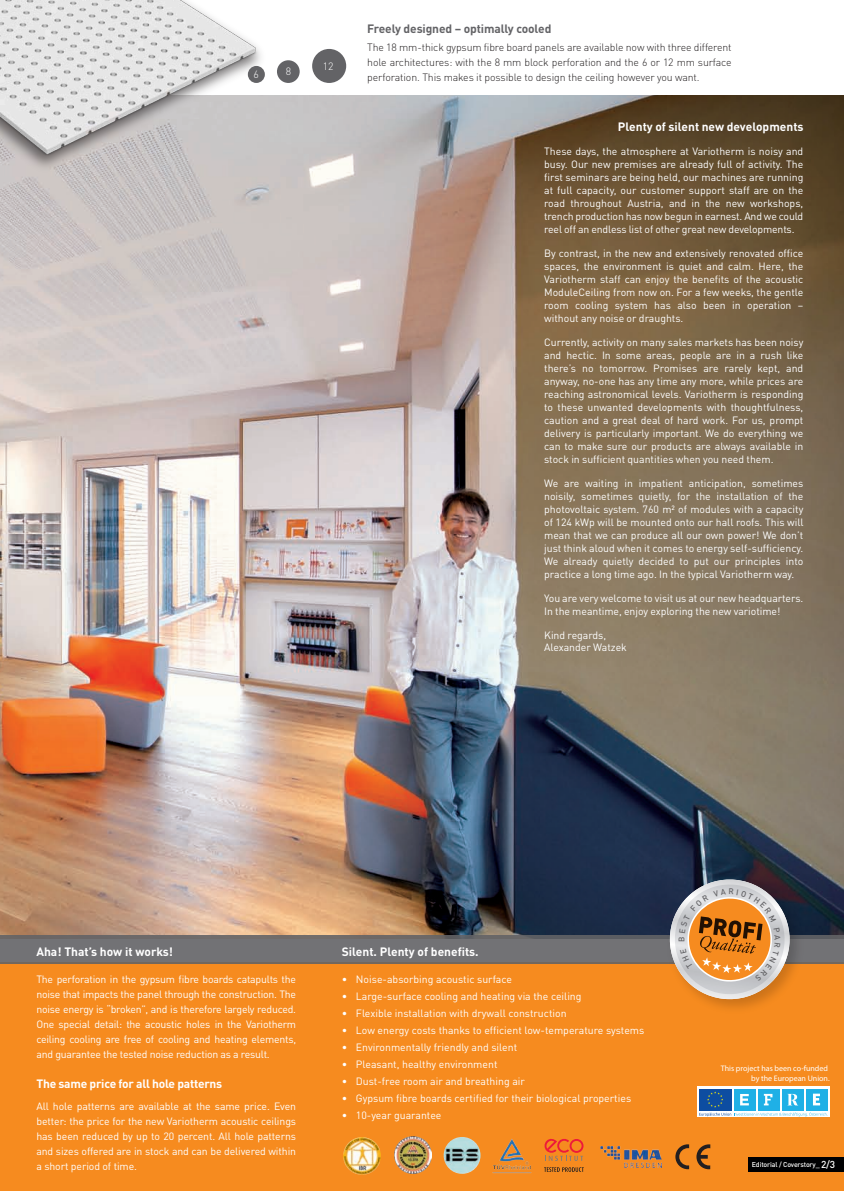
<style>
.page{position:relative;width:844px;height:1191px;background:#fff}
.page>*{position:absolute;margin:0;border:0;box-sizing:border-box;transform-origin:0 0}
.t1{font:700 12px "DIN Pro";color:#fff}
.t2{font:700 12px "DIN Pro";letter-spacing:-.02em;color:#fff}
.t3{font:700 12px "DIN Pro";letter-spacing:-.01em;color:#636366}
.t4{font:10.5px/13px "DIN Pro";color:#fff;text-align:justify}
.t5{font:300 10.5px/15px "DIN Pro";letter-spacing:-.01em;color:#231f20;text-align:justify}
.t6{font:300 10.5px "DIN Pro";color:#fff}
.t7{font:500 8.1px "DIN Pro";color:#636366}
.t8{font:8px/9.6px "Myriad Pro";color:#fff;text-align:right}
.t9{font:500 7px "DIN Pro";letter-spacing:-.02em;color:#fff}
.s1{font-size:10px}
</style>
<div class="page">
<img style="left:0;top:95px;width:843px;height:841px">
<div style="left:0;top:962px;width:843px;height:229px;background:#f68b1f"></div>
<div style="left:747px;top:1157px;width:96px;height:14px;background:#000001"></div>
<div style="left:696px;top:1086px;width:133px;height:31px;background:#fff"></div>
<div style="left:733px;top:1089px;width:22px;height:21px;background:#1fb0e6"></div>
<div style="left:757px;top:1089px;width:22px;height:21px;background:#1fb0e6"></div>
<div style="left:781px;top:1089px;width:22px;height:21px;background:#1fb0e6"></div>
<div style="left:805px;top:1089px;width:22px;height:21px;background:#1fb0e6"></div>
<div style="left:699px;top:1089px;width:32px;height:21px;background:#0d4da1"></div>
<svg style="left:699px;top:1091px;width:128px;height:25px"></svg>
<svg style="left:0;top:936px;width:843px;height:28px;background:#706f71"></svg>
<img style="left:0;top:65px;width:280px;height:116px">
<img style="left:0;top:0;width:267px;height:162px">
<img style="left:723px;top:872px;width:85px;height:137px">
<img style="left:343px;top:1137px;width:37px;height:37px">
<img style="left:492px;top:1139px;width:40px;height:35px">
<img style="left:443px;top:1137px;width:37px;height:37px;border-radius:18px">
<img style="left:394px;top:1137px;width:37px;height:37px">
<img style="left:600px;top:1146px;width:61px;height:21px">
<svg style="left:696px;top:1144px;width:14px;height:25px"></svg>
<svg style="left:675px;top:1144px;width:13px;height:25px"></svg>
<svg style="left:544px;top:1138px;width:39px;height:23px"></svg>
<svg style="left:544px;top:1167px;width:39px;height:5px"></svg>
<div style="left:277px;top:60px;width:22px;height:23px;background:#636366;border-radius:50%"></div>
<div style="left:248px;top:66px;width:17px;height:17px;background:#636366;border-radius:50%"></div>
<div style="left:312px;top:49px;width:34px;height:34px;background:#636366;border-radius:50%"></div>
<svg style="left:661px;top:871px;width:136px;height:136px"></svg>
<p class="t6" style="left:253px;top:66px;width:7px">6</p>
<p class="t6" style="left:286px;top:63px;width:7px">8</p>
<p class="t6" style="left:323px;top:58px;width:12px">12</p>
<p class="t3" style="left:367px;top:19px;width:185px">Freely designed – optimally cooled</p>
<p class="t5" style="left:367px;top:39px;width:366px">The 18 mm-thick gypsum fibre board panels are available now with three different hole architectures: with the 8 mm block perforation and the 6 or 12 mm surface perforation. This makes it possible to design the ceiling however you want.</p>
<p class="t1" style="left:617px;top:116px;width:187px">Plenty of silent new developments</p>
<p class="t4" style="left:544px;top:143px;width:260px">These days, the atmosphere at Variotherm is noisy and busy. Our new premises are already full of activity. The first seminars are being held, our machines are running at full capacity, our customer support staff are on the road throughout Austria, and in the new workshops, trench production has now begun in earnest. And we could reel off an endless list of other great new developments.</p>
<p class="t4" style="left:544px;top:245px;width:260px">By contrast, in the new and extensively renovated office spaces, the environment is quiet and calm. Here, the Variotherm staff can enjoy the benefits of the acoustic ModuleCeiling from now on. For a few weeks, the gentle room cooling system has also been in operation – without any noise or draughts.</p>
<p class="t4" style="left:544px;top:334px;width:261px">Currently, activity on many sales markets has been noisy and hectic. In some areas, people are in a rush like there’s no tomorrow. Promises are rarely kept, and anyway, no-one has any time any more, while prices are reaching astronomical levels. Variotherm is responding to these unwanted developments with thoughtfulness, caution and a great deal of hard work. For us, prompt delivery is particularly important. We do everything we can to make sure our products are always available in stock in sufficient quantities when you need them.</p>
<p class="t4" style="left:544px;top:475px;width:261px">We are waiting in impatient anticipation, sometimes noisily, sometimes quietly, for the installation of the photovoltaic system. 760 m² of modules with a capacity of 124 kWp will be mounted onto our hall roofs. This will mean that we can produce all our own power! We don’t just think aloud when it comes to energy self-sufficiency.<br>We already quietly decided to put our principles into practice a long time ago. In the typical Variotherm way.</p>
<p class="t4" style="left:544px;top:590px;width:260px">You are very welcome to visit us at our new headquarters.<br>In the meantime, enjoy exploring the new variotime!</p>
<p class="t4" style="left:544px;top:628px;width:84px;line-height:12px">Kind regards,<br>Alexander Watzek</p>
<p class="t1" style="left:36px;top:941px;width:138px">Aha! That’s how it works!</p>
<p class="t4" style="left:36px;top:970px;width:261px;line-height:15px">The perforation in the gypsum fibre boards catapults the noise that impacts the panel through the construction. The noise energy is “broken”, and is therefore largely reduced.<br>One special detail: the acoustic holes in the Variotherm ceiling cooling are free of cooling and heating elements, and guarantee the tested noise reduction as a result.</p>
<p class="t2" style="left:36px;top:1073px;width:187px">The same price for all hole patterns</p>
<p class="t4" style="left:36px;top:1097px;width:261px;line-height:15px">All hole patterns are available at the same price. Even better: the price for the new Variotherm acoustic ceilings has been reduced by up to 20 percent. All hole patterns and sizes offered are in stock and can be delivered within a short period of time.</p>
<p class="t1" style="left:341px;top:941px;width:138px">Silent. Plenty of benefits.</p>
<p class="t4" style="left:341px;top:971px;width:172px">• Noise-absorbing acoustic surface</p>
<p class="t4" style="left:341px;top:988px;width:241px">• Large-surface cooling and heating via the ceiling</p>
<p class="t4" style="left:341px;top:1005px;width:226px">• Flexible installation with drywall construction</p>
<p class="t4" style="left:341px;top:1022px;width:304px">• Low energy costs thanks to efficient low-temperature systems</p>
<p class="t4" style="left:341px;top:1039px;width:177px">• Environmentally friendly and silent</p>
<p class="t4" style="left:341px;top:1056px;width:157px">• Pleasant, healthy environment</p>
<p class="t4" style="left:341px;top:1073px;width:185px">• Dust-free room air and breathing air</p>
<p class="t4" style="left:341px;top:1090px;width:291px">• Gypsum fibre boards certified for their biological properties</p>
<p class="t4" style="left:341px;top:1107px;width:101px">• 10-year guarantee</p>
<p class="t7" style="left:675px;top:942px;width:7px;rotate:-90deg">B</p>
<p class="t8" style="left:720px;top:1063px;width:110px">This project has been co-funded by the European Union.</p>
<p class="t9" style="left:751px;top:1159px;width:85px">Editorial / Coverstory_ <span class="s1">2/3</span></p>
</div>
